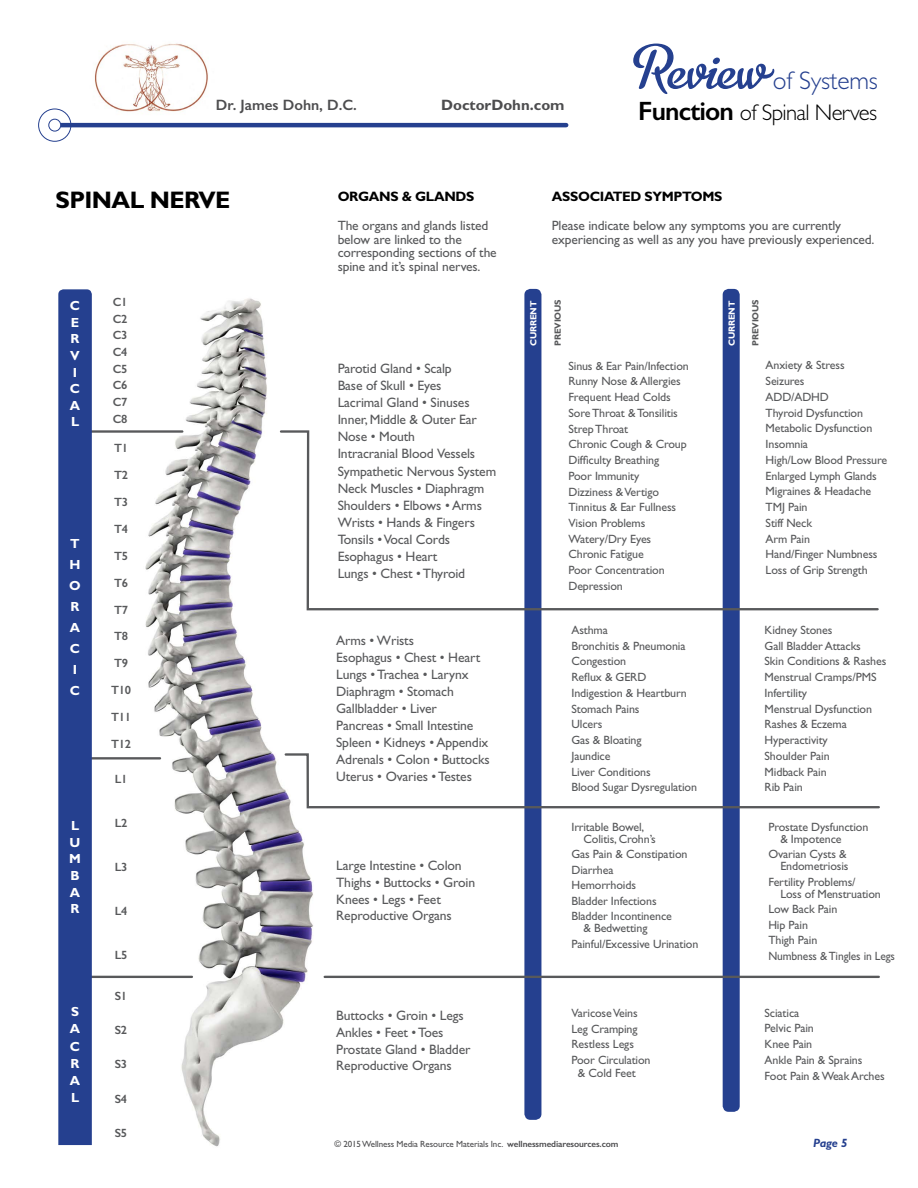
<style>
.page{position:relative;width:918px;height:1188px;background:#fff}
.page>*{position:absolute;margin:0;border:0;box-sizing:border-box;transform-origin:0 0}
.t1{font:69.75px "Metro Script";color:#25408f}
.t2{font:300 25.5px "Gill Sans";letter-spacing:-.01em;color:#25408f}
.t3{font:700 24px "Gill Sans";letter-spacing:-.025em;color:#000}
.t4{font:300 22.65px "Gill Sans";letter-spacing:-.03em;color:#000}
.t5{font:600 15px "Gill Sans";color:#4d4d4f}
.t6{font:700 15px "Gill Sans";color:#4d4d4f}
.t7{font:13.65px/17.1px "Gill Sans";letter-spacing:-.01em;color:#58595b}
.t8{font:700 13.65px "Gill Sans";letter-spacing:-.025em;color:#000}
.t9{font:13.5px/13.5px "Gill Sans";letter-spacing:-.01em;color:#58595b}
.t10{font:700 13.2px/16.6px "Gill Sans";color:#fff}
.t11{font:12px/15.8px "Gill Sans";letter-spacing:-.01em;color:#58595b}
.t12{font:600 12px/16.6px "Gill Sans";letter-spacing:-.025em;color:#58595b;text-align:justify}
.t13{font:italic 700 12px "Gill Sans";color:#25408f}
.t14{font:9px "Gill Sans";letter-spacing:-.01em;color:#4d4d4f}
.t15{font:700 9px "Gill Sans";letter-spacing:-.025em;color:#58595b}
.t16{font:700 9px "Gill Sans";letter-spacing:-.025em;color:#fff}
.s1{font-weight:600;font-size:26.55px}
.s2{font-weight:600}
</style>
<div class="page">
<div style="left:524px;top:289px;width:17px;height:831px;background:#25408f;border-radius:6px"></div>
<div style="left:723px;top:289px;width:17px;height:823px;background:#25408f;border-radius:6px"></div>
<img style="left:59px;top:298px;width:254px;height:849px">
<svg style="left:279px;top:429px;width:600px;height:183px"></svg>
<hr style="left:61px;top:430px;width:121px;height:3px;background:#58595b">
<hr style="left:325px;top:976px;width:554px;height:2px;background:#58595b">
<hr style="left:61px;top:976px;width:131px;height:2px;background:#58595b">
<hr style="left:61px;top:757px;width:99px;height:3px;background:#58595b">
<div style="left:58px;top:289px;width:34px;height:856px;background:#25408f"></div>
<svg style="left:283px;top:752px;width:597px;height:58px"></svg>
<div style="left:38px;top:109px;width:33px;height:33px;border:1px solid #25408f;border-radius:50%"></div>
<hr style="left:61px;top:123px;width:505px;height:4px;background:#25408f">
<div style="left:48px;top:119px;width:13px;height:12px;border:1px solid #25408f;border-radius:50%"></div>
<img style="left:94px;top:43px;width:114px;height:69px">
<p class="t5" style="left:216px;top:96px;width:143px">Dr. James Dohn, D.C.</p>
<p class="t6" style="left:441px;top:96px;width:125px">DoctorDohn.com</p>
<h1 class="t1" style="left:636px;top:31px;width:134px">Review</h1>
<h2 class="t2" style="left:773px;top:66px;width:106px">of Systems</h2>
<h3 class="t4" style="left:638px;top:100px;width:240px"><span class="s1">Function</span> of Spinal Nerves</h3>
<h3 class="t3" style="left:55px;top:186px;width:176px">SPINAL NERVE</h3>
<p class="t10" style="left:70px;top:297px;width:12px">C<br>E<br>R<br>V<br>I<br>C<br>A<br>L</p>
<p class="t10" style="left:69px;top:534px;width:13px;line-height:20.9px">T<br>H<br>O<br>R<br>A<br>C<br>I<br>C</p>
<p class="t10" style="left:69px;top:817px;width:13px">L<br>U<br>M<br>B<br>A<br>R</p>
<p class="t10" style="left:70px;top:1003px;width:12px;line-height:17.1px;text-align:justify">S A C R A L</p>
<p class="t12" style="left:113px;top:294px;width:16px">C1<br>C2<br>C3<br>C4<br>C5<br>C6<br>C7<br>C8</p>
<p class="t12" style="left:114px;top:440px;width:15px">T1</p>
<p class="t12" style="left:114px;top:467px;width:15px">T2</p>
<p class="t12" style="left:114px;top:493px;width:15px">T3</p>
<p class="t12" style="left:114px;top:520px;width:15px">T4</p>
<p class="t12" style="left:114px;top:547px;width:15px">T5</p>
<p class="t12" style="left:114px;top:574px;width:15px">T6</p>
<p class="t12" style="left:114px;top:601px;width:15px">T7</p>
<p class="t12" style="left:114px;top:628px;width:15px">T8</p>
<p class="t12" style="left:114px;top:655px;width:15px">T9</p>
<p class="t12" style="left:111px;top:682px;width:21px">T10</p>
<p class="t12" style="left:111px;top:709px;width:21px">T11</p>
<p class="t12" style="left:111px;top:736px;width:21px">T12</p>
<p class="t12" style="left:115px;top:770px;width:14px">L1</p>
<p class="t12" style="left:115px;top:814px;width:14px">L2</p>
<p class="t12" style="left:115px;top:858px;width:14px">L3</p>
<p class="t12" style="left:115px;top:902px;width:14px">L4</p>
<p class="t12" style="left:115px;top:946px;width:14px">L5</p>
<p class="t12" style="left:115px;top:988px;width:14px">S1</p>
<p class="t12" style="left:115px;top:1022px;width:14px">S2</p>
<p class="t12" style="left:115px;top:1056px;width:14px">S3</p>
<p class="t12" style="left:115px;top:1090px;width:14px">S4</p>
<p class="t12" style="left:115px;top:1124px;width:14px">S5</p>
<p class="t8" style="left:338px;top:188px;width:138px">ORGANS &amp; GLANDS</p>
<p class="t8" style="left:552px;top:188px;width:172px">ASSOCIATED SYMPTOMS</p>
<p class="t9" style="left:338px;top:219px;width:161px">The organs and glands listed below are linked to the corresponding sections of the spine and it’s spinal nerves.</p>
<p class="t7" style="left:338px;top:360px;width:160px">Parotid Gland • Scalp<br>Base of Skull • Eyes<br>Lacrimal Gland • Sinuses<br>Inner, Middle &amp; Outer Ear<br>Nose • Mouth<br>Intracranial Blood Vessels<br>Sympathetic Nervous System<br>Neck Muscles • Diaphragm<br>Shoulders • Elbows • Arms<br>Wrists • Hands &amp; Fingers<br>Tonsils • Vocal Cords<br>Esophagus • Heart<br>Lungs • Chest • Thyroid</p>
<p class="t7" style="left:336px;top:632px;width:155px">Arms • Wrists<br>Esophagus • Chest • Heart<br>Lungs • Trachea • Larynx<br>Diaphragm • Stomach<br>Gallbladder • Liver<br>Pancreas • Small Intestine<br>Spleen • Kidneys • Appendix<br>Adrenals • Colon • Buttocks<br>Uterus • Ovaries • Testes</p>
<p class="t7" style="left:336px;top:857px;width:141px">Large Intestine • Colon<br>Thighs • Buttocks • Groin<br>Knees • Legs • Feet<br>Reproductive Organs</p>
<p class="t7" style="left:336px;top:1007px;width:136px">Buttocks • Groin • Legs<br>Ankles • Feet • Toes<br>Prostate Gland • Bladder<br>Reproductive Organs</p>
<p class="t9" style="left:552px;top:219px;width:324px">Please indicate below any symptoms you are currently experiencing as well as any you have previously experienced.</p>
<p class="t16" style="left:528px;top:346px;width:46px;rotate:-90deg">CURRENT</p>
<p class="t15" style="left:552px;top:346px;width:48px;rotate:-90deg">PREVIOUS</p>
<p class="t16" style="left:726px;top:346px;width:46px;rotate:-90deg">CURRENT</p>
<p class="t15" style="left:750px;top:346px;width:48px;rotate:-90deg">PREVIOUS</p>
<p class="t11" style="left:568px;top:358px;width:122px">Sinus &amp; Ear Pain/Infection<br>Runny Nose &amp; Allergies<br>Frequent Head Colds<br>Sore Throat &amp; Tonsilitis<br>Strep Throat<br>Chronic Cough &amp; Croup<br>Difficulty Breathing<br>Poor Immunity<br>Dizziness &amp; Vertigo<br>Tinnitus &amp; Ear Fullness<br>Vision Problems<br>Watery/Dry Eyes<br>Chronic Fatigue<br>Poor Concentration<br>Depression</p>
<p class="t11" style="left:766px;top:358px;width:123px">Anxiety &amp; Stress<br>Seizures<br>ADD/ADHD<br>Thyroid Dysfunction<br>Metabolic Dysfunction<br>Insomnia<br>High/Low Blood Pressure<br>Enlarged Lymph Glands<br>Migraines &amp; Headache<br>TMJ Pain<br>Stiff Neck<br>Arm Pain<br>Hand/Finger Numbness<br>Loss of Grip Strength</p>
<p class="t11" style="left:571px;top:622px;width:127px">Asthma<br>Bronchitis &amp; Pneumonia<br>Congestion<br>Reflux &amp; GERD<br>Indigestion &amp; Heartburn<br>Stomach Pains<br>Ulcers<br>Gas &amp; Bloating<br>Jaundice<br>Liver Conditions<br>Blood Sugar Dysregulation</p>
<p class="t11" style="left:765px;top:622px;width:123px">Kidney Stones<br>Gall Bladder Attacks<br>Skin Conditions &amp; Rashes<br>Menstrual Cramps/PMS<br>Infertility<br>Menstrual Dysfunction<br>Rashes &amp; Eczema<br>Hyperactivity<br>Shoulder Pain<br>Midback Pain<br>Rib Pain</p>
<p class="t11" style="left:583px;top:821px;width:74px;line-height:12px;text-indent:-12px">Irritable Bowel,<br>Colitis, Crohn’s</p>
<p class="t11" style="left:571px;top:847px;width:118px">Gas Pain &amp; Constipation<br>Diarrhea<br>Hemorrhoids<br>Bladder Infections<br>Bladder Incontinence</p>
<p class="t11" style="left:571px;top:921px;width:128px;text-indent:12px">&amp; Bedwetting<br>Painful/Excessive Urination</p>
<p class="t11" style="left:571px;top:1005px;width:81px">Varicose Veins<br>Leg Cramping<br>Restless Legs<br>Poor Circulation</p>
<p class="t11" style="left:578px;top:1065px;width:59px">&amp; Cold Feet</p>
<p class="t11" style="left:780px;top:821px;width:90px;line-height:12px;text-indent:-12px">Prostate Dysfunction &amp; Impotence</p>
<p class="t11" style="left:768px;top:848px;width:82px;line-height:12px;text-align:right">Ovarian Cysts &amp;<br>Endometriosis</p>
<p class="t11" style="left:780px;top:876px;width:102px;line-height:12px;text-indent:-12px">Fertility Problems/<br>Loss of Menstruation</p>
<p class="t11" style="left:768px;top:902px;width:128px">Low Back Pain<br>Hip Pain<br>Thigh Pain<br>Numbness &amp; Tingles in Legs</p>
<p class="t11" style="left:765px;top:1005px;width:122px">Sciatica<br>Pelvic Pain<br>Knee Pain<br>Ankle Pain &amp; Sprains<br>Foot Pain &amp; Weak Arches</p>
<p class="t14" style="left:334px;top:1139px;width:286px">© 2015 Wellness Media Resource Materials Inc. <span class="s2">wellnessmediaresources.com</span></p>
<p class="t13" style="left:813px;top:1136px;width:36px">Page 5</p>
</div>
